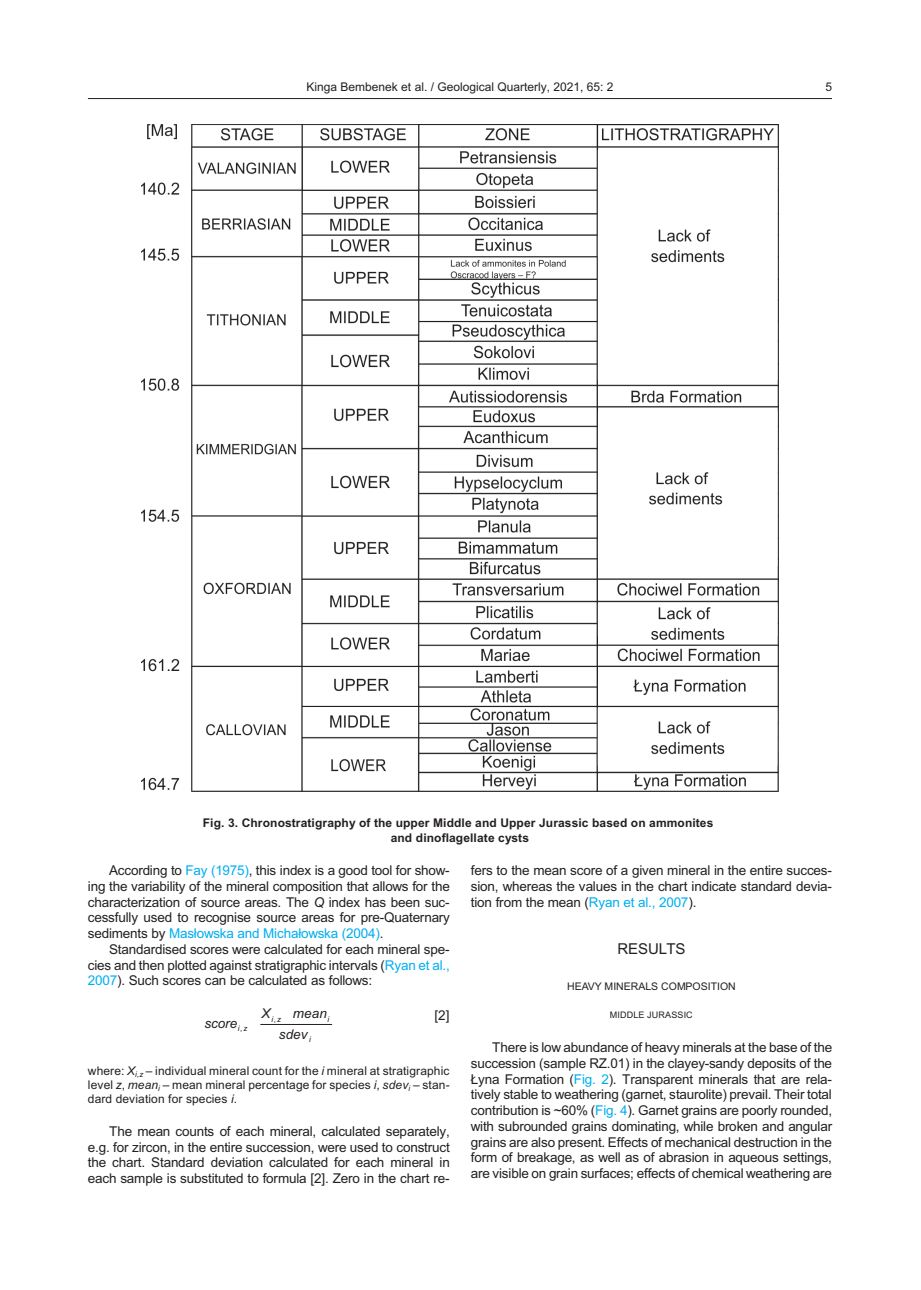
<style>
.page{position:relative;width:921px;height:1290px;background:#fff}
.page>*{position:absolute;margin:0;border:0;box-sizing:border-box;transform-origin:0 0}
.t1{font:15px "Arial";color:#231f20}
.t2{font:13.5px/15.8px "Arial";letter-spacing:-.015em;color:#231f20;text-align:justify}
.t3{font:italic 13.5px/20.2px "Arial";letter-spacing:.005em;color:#231f20}
.t4{font:12px/14px "Arial";letter-spacing:.01em;color:#231f20;text-align:justify}
.t5{font:700 12px/14.4px "Arial";letter-spacing:.01em;color:#231f20;text-align:center}
.t6{font:10.5px "Arial";color:#231f20}
.t7{font:9px "Arial";letter-spacing:.015em;color:#231f20}
.t8{font:italic 7.8px "Arial";color:#231f20}
.t9{font:7.8px "Arial";color:#231f20}
.s1{color:#00aeef}
.s2{font-style:italic}
</style>
<div class="page">
<hr style="left:260px;top:1024px;width:72px;height:1px;background:#231f20">
<hr style="left:88px;top:98px;width:744px;height:1px;background:#231f20">
<img style="left:141px;top:124px;width:638px;height:668px">
<p class="t4" style="left:306px;top:81px;width:309px">Kinga Bembenek et al. / Geo log i cal Quar terly, 2021, 65: 2</p>
<p class="t4" style="left:825px;top:81px;width:8px">5</p>
<p class="t5" style="left:203px;top:817px;width:512px">Fig. 3. Chronostratigraphy of the up per Mid dle and Up per Ju ras sic based on ammonites and dinoflagellate cysts</p>
<p class="t2" style="left:88px;top:864px;width:364px;text-indent:21px">Ac cord ing to <span class="s1">Fay (1975)</span>, this in dex is a good tool for show - ing the vari abil ity of the min eral com po si tion that al lows for the char ac ter iza tion of source ar eas. The <span class="s2">Q</span> in dex has been suc - cess fully used to re cog nise source ar eas for pre-Qua ter nary sed i ments by <span class="s1">Mas³owska and Micha³owska (2004)</span>.</p>
<p class="t2" style="left:88px;top:943px;width:363px;text-indent:21px">Stand ard ised scores were cal cu lated for each min eral spe - cies and then plot ted against strati graphic in ter vals (<span class="s1">Ryan et al., 2007</span>). Such scores can be cal cu lated as fol lows:</p>
<p class="t3" style="left:204px;top:1014px;width:34px">score</p>
<p class="t3" style="left:261px;top:1005px;width:11px">X</p>
<p class="t3" style="left:279px;top:1005px;width:50px;text-indent:14px">mean sdev</p>
<p class="t9" style="left:274px;top:1016px;width:4px">,</p>
<p class="t2" style="left:434px;top:1009px;width:17px">[2]</p>
<p class="t8" style="left:272px;top:1016px;width:11px">i z</p>
<p class="t8" style="left:328px;top:1016px;width:3px">i</p>
<p class="t8" style="left:309px;top:1036px;width:3px">i</p>
<p class="t8" style="left:238px;top:1026px;width:11px">i z</p>
<p class="t9" style="left:240px;top:1026px;width:4px">,</p>
<p class="t4" style="left:88px;top:1065px;width:363px">where: <span class="s2">X</span><sub>i,z</sub> – in di vid ual min eral count for the <span class="s2">i</span> min eral at strati graphic level <span class="s2">z</span>, <span class="s2">mean</span><sub>i</sub> – mean min eral per cent age for spe cies <span class="s2">i</span>, <span class="s2">sdev</span><sub>i</sub> – stan - dard de vi a tion for spe cies <span class="s2">i</span>.</p>
<p class="t2" style="left:88px;top:1124px;width:363px;text-indent:21px">The mean counts of each min eral, cal cu lated sep a rately, e.g. for zir con, in the en tire suc ces sion, were used to con struct the chart. Stan dard de vi a tion cal cu lated for each min eral in each sam ple is sub sti tuted to for mula [2]. Zero in the chart re -</p>
<p class="t2" style="left:471px;top:864px;width:363px">fers to the mean score of a given min eral in the en tire suc ces - sion, whereas the val ues in the chart in di cate stan dard de vi a - tion from the mean (<span class="s1">Ryan et al., 2007</span>).</p>
<p class="t1" style="left:617px;top:943px;width:70px">RESULTS</p>
<p class="t6" style="left:567px;top:983px;width:170px">HEAVY MINERALS COMPOSITION</p>
<p class="t7" style="left:610px;top:1011px;width:84px">MIDDLE JURASSIC</p>
<p class="t2" style="left:471px;top:1041px;width:363px;text-indent:21px">There is low abun dance of heavy min er als at the base of the suc ces sion (sam ple RZ.01) in the clayey-sandy de pos its of the £yna For ma tion (<span class="s1">Fig. 2</span>). Trans par ent min er als that are rel a - tively sta ble to weath er ing (gar net, staurolite) pre vail. Their to tal con tri bu tion is ~60% (<span class="s1">Fig. 4</span>). Gar net grains are poorly rounded, with subrounded grains dom i nat ing, while bro ken and an gu lar grains are also pres ent. Ef fects of me chan i cal de struc tion in the form of break age, as well as of abra sion in aque ous set tings, are vis i ble on grain sur faces; ef fects of chem i cal weath er ing are</p>
</div>
